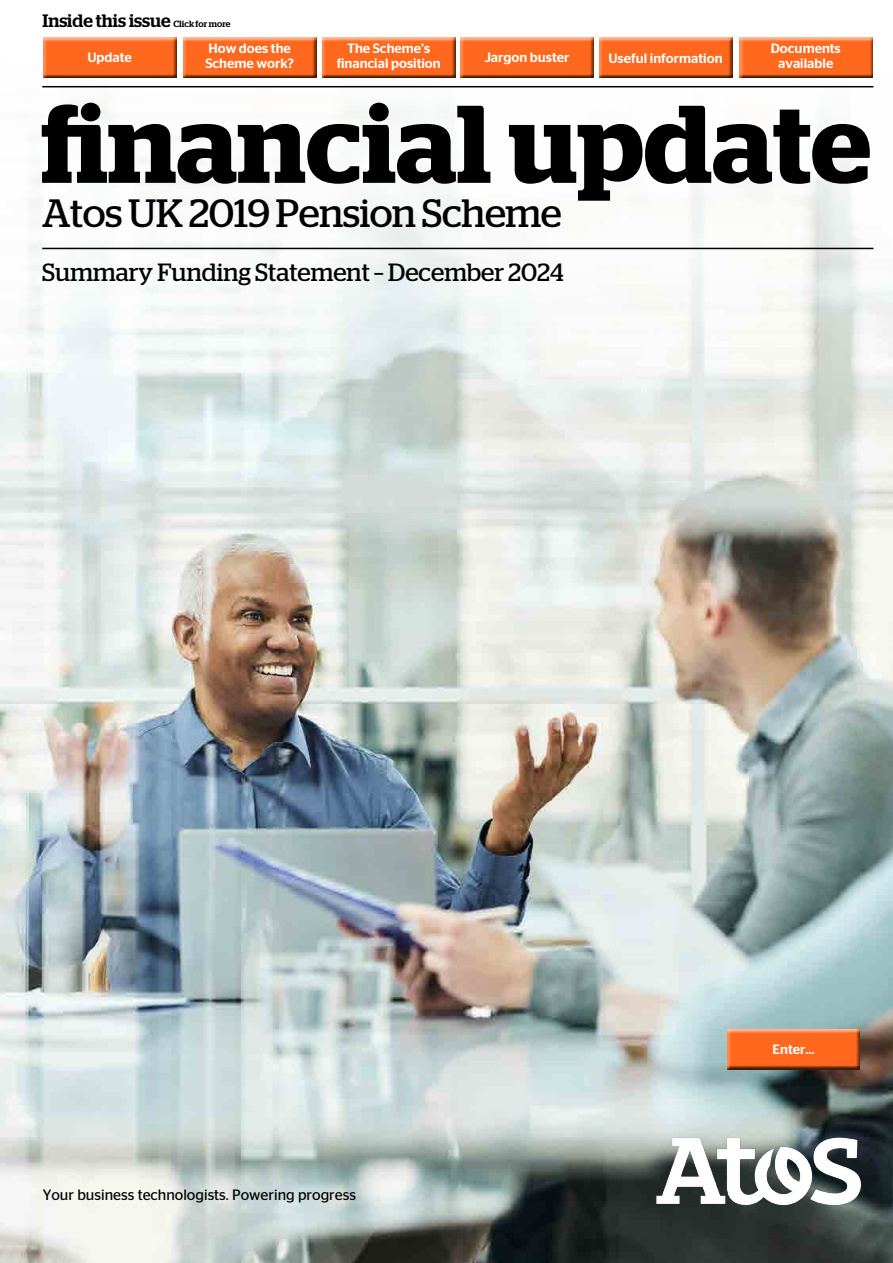
<style>
.page{position:relative;width:893px;height:1263px;background:#fff}
.page>*{position:absolute;margin:0;border:0;box-sizing:border-box;transform-origin:0 0}
.Headline{font:600 110.1px "Stag";color:#000}
.t1{font:39.45px "Stag";letter-spacing:-.01em;color:#000}
.t2{font:24.9px "Stag";color:#000}
.t3{font:500 18px "Stag";color:#000}
.Cover_Document_Name{font:15px "Stag Sans";color:#000}
.Body_Text{font:500 13.5px/15px "Stag Sans";color:#fff;text-align:center}
.s1{font-size:9px}
</style>
<div class="page">
<img style="left:0;top:85px;width:893px;height:1178px">
<hr style="left:42px;top:248px;width:831px;height:1px;background:#000">
<img style="left:655px;top:1135px;width:206px;height:71px">
<hr style="left:42px;top:86px;width:831px;height:1px;background:#000">
<div style="left:180px;top:35px;width:141px;height:44px;background:#000;opacity:.75"></div>
<div style="left:40px;top:35px;width:141px;height:44px;background:#000;opacity:.75"></div>
<div style="left:317px;top:33px;width:142px;height:46px;background:#fff"></div>
<div style="left:319px;top:35px;width:141px;height:44px;background:#000;opacity:.75"></div>
<div style="left:455px;top:33px;width:142px;height:46px;background:#fff"></div>
<div style="left:457px;top:35px;width:142px;height:44px;background:#000;opacity:.75"></div>
<div style="left:594px;top:33px;width:142px;height:46px;background:#fff"></div>
<div style="left:596px;top:35px;width:141px;height:44px;background:#000;opacity:.75"></div>
<div style="left:735px;top:33px;width:142px;height:46px;background:#fff"></div>
<div style="left:736px;top:35px;width:142px;height:44px;background:#000;opacity:.75"></div>
<div style="left:722px;top:1024px;width:141px;height:47px;background:#fff;opacity:.75"></div>
<div style="left:724px;top:1026px;width:140px;height:45px;background:#000;opacity:.75"></div>
<p class="t3" style="left:43px;top:10px;width:190px">Inside this issue <span class="s1">Click for more</span></p>
<p class="Body_Text" style="left:208px;top:41px;width:84px">How does the</p>
<p class="Body_Text" style="left:205px;top:56px;width:90px">Scheme work?</p>
<p class="Body_Text" style="left:87px;top:50px;width:46px">Update</p>
<p class="Body_Text" style="left:337px;top:41px;width:106px">The Scheme’s financial position</p>
<p class="Body_Text" style="left:485px;top:50px;width:86px">Jargon buster</p>
<p class="Body_Text" style="left:608px;top:51px;width:116px">Useful information</p>
<p class="Body_Text" style="left:771px;top:41px;width:72px">Documents available</p>
<p class="Headline" style="left:41px;top:79px;width:831px">financial update</p>
<p class="t1" style="left:42px;top:191px;width:521px">Atos UK 2019 Pension Scheme</p>
<p class="t2" style="left:42px;top:257px;width:523px">Summary Funding Statement – December 2024</p>
<p class="Cover_Document_Name" style="left:43px;top:1186px;width:315px">Your business technologists. Powering progress</p>
<p class="Body_Text" style="left:773px;top:1041px;width:44px">Enter...</p>
</div>
